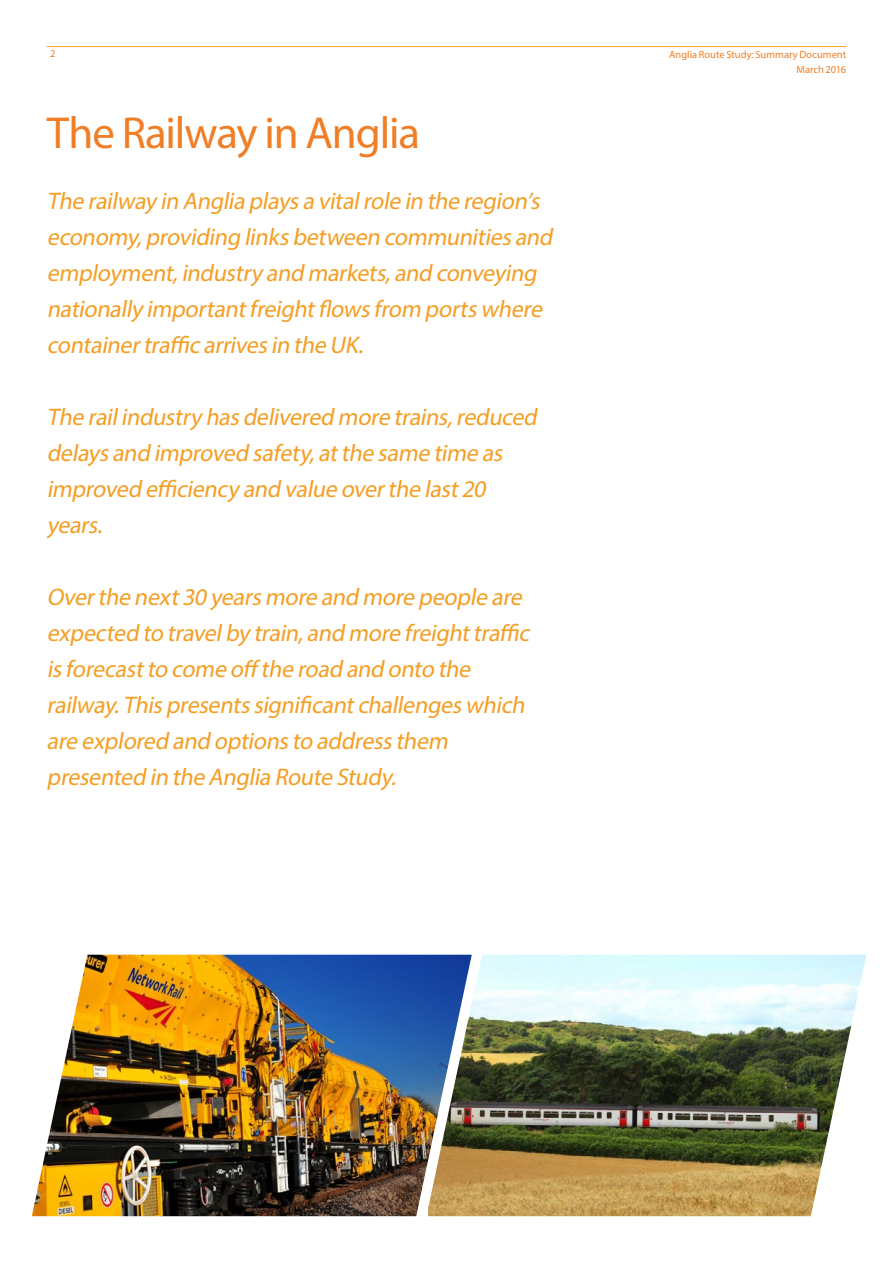
<style>
.page{position:relative;width:893px;height:1263px;background:#fff}
.page>*{position:absolute;margin:0;border:0;box-sizing:border-box;transform-origin:0 0}
.t1{font:45px "Myriad Pro";letter-spacing:-.025em;color:#f07e26}
.t2{font:italic 24px/36px "Myriad Pro";letter-spacing:-.005em;color:#f59e24}
.t3{font:10.5px/14.7px "Myriad Pro";color:#f07e26;text-align:right}
</style>
<div class="page">
<hr style="left:47px;top:46px;width:799px;height:1px;background:#f59e24">
<img style="left:32px;top:955px;width:396px;height:261px">
<img style="left:428px;top:955px;width:438px;height:261px">
<p class="t3" style="left:50px;top:46px;width:7px">2</p>
<h1 class="t1" style="left:47px;top:105px;width:375px">The Railway in Anglia</h1>
<p class="t2" style="left:47px;top:183px;width:512px">The railway in Anglia playsa vitalrole in the region’s economy,providing linksbetween communitiesand employment,industry and markets,and conveying nationally importantfreightflowsfrom portswhere containertraffic arrivesin the UK.</p>
<p class="t2" style="left:47px;top:399px;width:497px">The railindustry hasdelivered more trains,reduced delaysand improved safety,atthe same time as improved efficiency and value overthe last20 years.</p>
<p class="t2" style="left:47px;top:579px;width:489px">Overthe next30 yearsmore and more people are expected to travelby train,and more freighttraffic isforecastto come off the road and onto the railway.Thispresentssignificantchallengeswhich are explored and optionsto addressthem presented in the Anglia Route Study.</p>
<p class="t3" style="left:669px;top:47px;width:179px">Anglia Route Study: Summary Document<br>March 2016</p>
</div>
